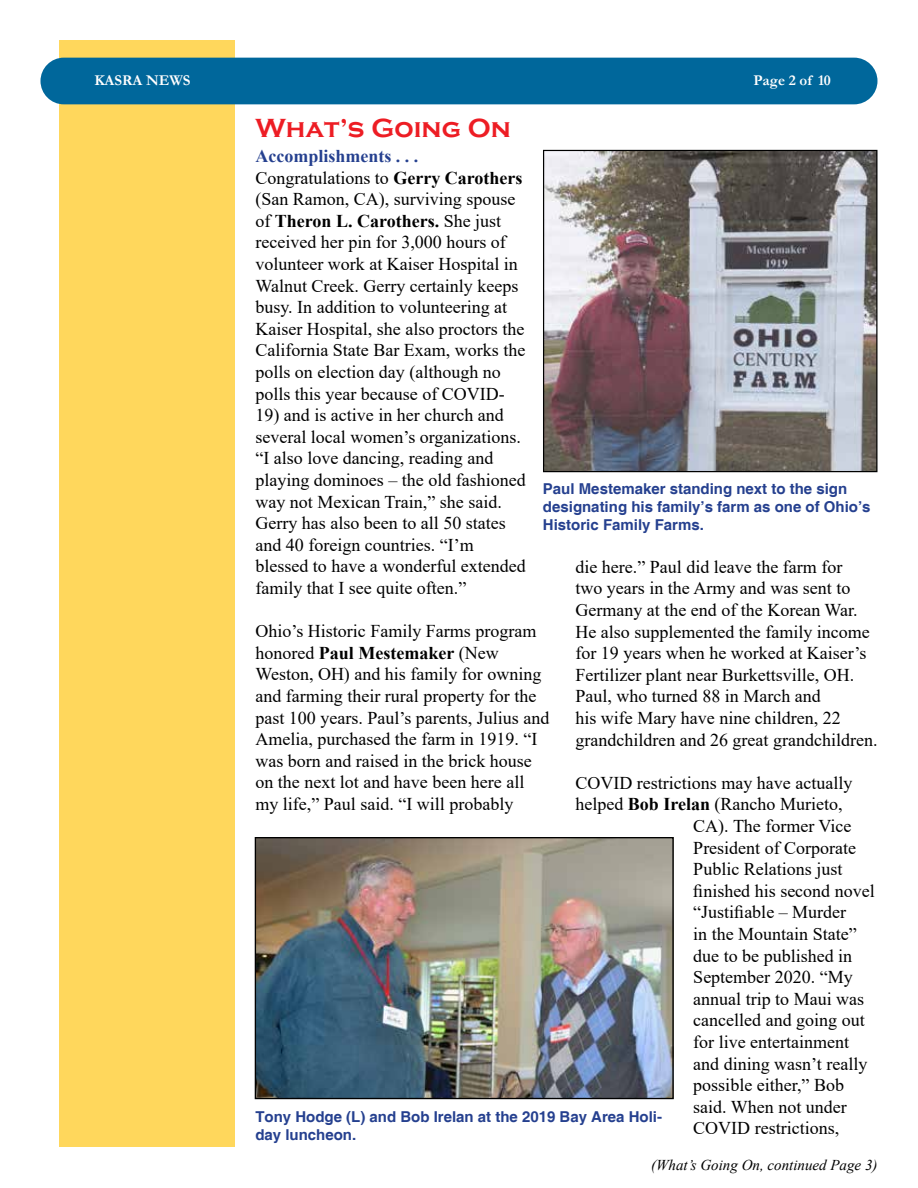
<style>
.page{position:relative;width:918px;height:1188px;background:#fff}
.page>*{position:absolute;margin:0;border:0;box-sizing:border-box;transform-origin:0 0}
.t1{font:700 27px "Copperplate Gothic";color:#ed1d24}
.t2{font:18px/21.6px "Times New Roman";color:#000}
.t3{font:700 15px/18px "Helvetica";color:#25408f}
.t4{font:italic 15px "Times New Roman";color:#000}
.t5{font:700 15px "Garamond";color:#fff}
.s1{font-weight:700;color:#25408f}
.s2{font-weight:700}
</style>
<div class="page">
<div style="left:59px;top:40px;width:175px;height:1108px;background:#ffd75c"></div>
<div style="left:40px;top:58px;width:837px;height:46px;background:#00679b;border-radius:23px"></div>
<img style="left:257px;top:839px;width:415px;height:258px">
<div style="left:255px;top:837px;width:419px;height:262px;border:1px solid #000"></div>
<img style="left:545px;top:152px;width:330px;height:318px">
<div style="left:543px;top:150px;width:334px;height:322px;border:1px solid #000"></div>
<p class="t5" style="left:94px;top:70px;width:98px">KASRA NEWS</p>
<p class="t5" style="left:754px;top:70px;width:79px">Page 2 of 10</p>
<h1 class="t1" style="left:255px;top:113px;width:257px">What’s Going On</h1>
<p class="t2" style="left:255px;top:145px;width:271px"><span class="s1">Accomplishments . . .<br></span>Congratulations to <span class="s2">Gerry Carothers </span>(San Ramon, CA), surviving spouse of <span class="s2">Theron L. Carothers.</span> She just received her pin for 3,000 hours of volunteer work at Kaiser Hospital in Walnut Creek. Gerry certainly keeps busy. In addition to volunteering at Kaiser Hospital, she also proctors the California State Bar Exam, works the polls on election day (although no polls this year because of COVID-</p>
<p class="t2" style="left:255px;top:404px;width:272px">19) and is active in her church and several local women’s organizations. “I also love dancing, reading and playing dominoes – the old fashioned way not Mexican Train,” she said.<br>Gerry has also been to all 50 states and 40 foreign countries. “I’m blessed to have a wonderful extended family that I see quite often.”</p>
<p class="t2" style="left:255px;top:620px;width:295px">Ohio’s Historic Family Farms program honored <span class="s2">Paul Mestemaker</span> (New Weston, OH) and his family for owning and farming their rural property for the past 100 years. Paul’s parents, Julius and Amelia, purchased the farm in 1919. “I was born and raised in the brick house on the next lot and have been here all my life,” Paul said. “I will probably</p>
<p class="t3" style="left:543px;top:480px;width:329px">Paul Mestemaker standing next to the sign designating his family’s farm as one of Ohio’s<br>Historic Family Farms.</p>
<p class="t2" style="left:575px;top:555px;width:304px">die here.” Paul did leave the farm for<br>two years in the Army and was sent to Germany at the end of the Korean War.<br>He also supplemented the family income for 19 years when he worked at Kaiser’s Fertilizer plant near Burkettsville, OH.<br>Paul, who turned 88 in March and<br>his wife Mary have nine children, 22 grandchildren and 26 great grandchildren.</p>
<p class="t2" style="left:575px;top:771px;width:278px">COVID restrictions may have actually</p>
<p class="t2" style="left:575px;top:793px;width:269px">helped <span class="s2">Bob Irelan</span> (Rancho Murieto,</p>
<p class="t2" style="left:693px;top:815px;width:160px">CA). The former Vice</p>
<p class="t2" style="left:693px;top:836px;width:164px">President of Corporate</p>
<p class="t2" style="left:693px;top:858px;width:151px">Public Relations just</p>
<p class="t2" style="left:693px;top:879px;width:183px">finished his second novel</p>
<p class="t2" style="left:693px;top:901px;width:154px">“Justifiable – Murder</p>
<p class="t2" style="left:693px;top:923px;width:165px">in the Mountain State”</p>
<p class="t2" style="left:693px;top:944px;width:160px">due to be published in</p>
<p class="t2" style="left:693px;top:966px;width:161px">September 2020. “My</p>
<p class="t2" style="left:693px;top:987px;width:172px">annual trip to Maui was</p>
<p class="t2" style="left:693px;top:1009px;width:173px">cancelled and going out</p>
<p class="t2" style="left:693px;top:1031px;width:157px">for live entertainment</p>
<p class="t2" style="left:693px;top:1052px;width:176px">and dining wasn’t really</p>
<p class="t2" style="left:693px;top:1074px;width:152px">possible either,” Bob</p>
<p class="t2" style="left:693px;top:1095px;width:155px">said. When not under</p>
<p class="t2" style="left:693px;top:1117px;width:147px">COVID restrictions,</p>
<p class="t3" style="left:255px;top:1108px;width:408px">Tony Hodge (L) and Bob Irelan at the 2019 Bay Area Holi&shy;day luncheon.</p>
<p class="t4" style="left:651px;top:1154px;width:228px">(What’s Going On, continued Page 3)</p>
</div>
